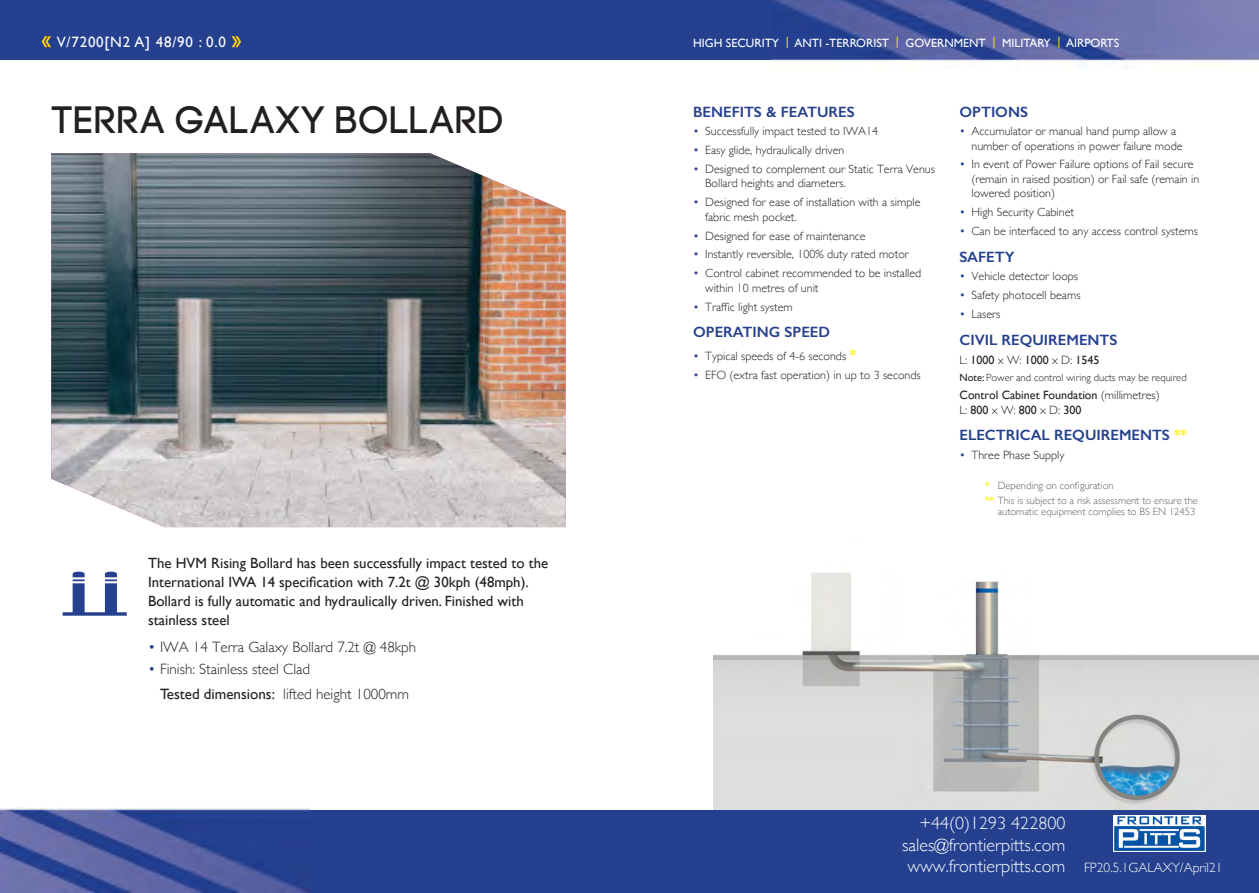
<style>
.page{position:relative;width:1259px;height:893px;background:#fff}
.page>*{position:absolute;margin:0;border:0;box-sizing:border-box;transform-origin:0 0}
.t1{font:38.1px "Code Pro";color:#231f20}
.t2{font:300 18px/21.6px "Gill Sans";color:#f7fcff;text-align:right}
.t3{font:300 15px/24.6px "Gill Sans";color:#231f20}
.t4{font:600 15px "Gill Sans";color:#25408e}
.t5{font:15px "Gill Sans";letter-spacing:.05em;color:#fff}
.t6{font:14.85px/19px "Gill Sans";color:#231f20}
.t7{font:300 13.5px "Gill Sans";color:#f7fcff}
.t8{font:300 12px/14.4px "Gill Sans";color:#231f20}
.t9{font:12px/14.4px "Gill Sans";color:#231f20}
.t10{font:12px "Gill Sans";color:#fff}
.t11{font:300 10.5px/15.6px "Gill Sans";color:#656263}
.t12{font:300 10.5px "Gill Sans";color:#231f20}
.s1{color:#fff200}
.s2{color:#25408e}
.s3{font-weight:600;font-size:15px;color:#fff200}
.s4{font-weight:400}
.s5{font-weight:300}
.s6{font-weight:600;color:#fff200}
.s7{font-size:18px}
</style>
<div class="page">
<img style="left:714px;top:572px;width:544px;height:238px">
<div style="left:0;top:810px;width:1259px;height:83px;background:#25408e"></div>
<img style="left:0;top:807px;width:309px;height:86px">
<div style="left:0;top:0;width:1259px;height:60px;background:#25408e"></div>
<img style="left:771px;top:0;width:488px;height:68px">
<img style="left:51px;top:153px;width:515px;height:374px">
<svg style="left:63px;top:572px;width:64px;height:44px"></svg>
<svg style="left:42px;top:36px;width:9px;height:11px"></svg>
<svg style="left:232px;top:36px;width:9px;height:11px"></svg>
<img style="left:1113px;top:816px;width:92px;height:35px">
<p class="t5" style="left:57px;top:37px;width:171px">V/7200[N2 A] 48/90 : 0.0</p>
<p class="t10" style="left:693px;top:38px;width:427px">HIGH SECURITY <span class="s1">|</span> ANTI -TERRORIST <span class="s1">|</span> GOVERNMENT <span class="s1">|</span> MILITARY <span class="s1">|</span> AIRPORTS</p>
<h1 class="t1" style="left:51px;top:104px;width:454px">TERRA GALAXY BOLLARD</h1>
<p class="t4" style="left:693px;top:106px;width:163px">BENEFITS &amp; FEATURES</p>
<p class="t8" style="left:693px;top:125px;width:186px"><span class="s2">•</span> Successfully impact tested to IWA14</p>
<p class="t8" style="left:693px;top:144px;width:153px"><span class="s2">•</span> Easy glide, hydraulically driven</p>
<p class="t8" style="left:705px;top:163px;width:231px;text-indent:-12px"><span class="s2">•</span> Designed to complement our Static Terra Venus<br>Bollard heights and diameters.</p>
<p class="t8" style="left:705px;top:196px;width:217px;text-indent:-12px"><span class="s2">•</span> Designed for ease of installation with a simple fabric mesh pocket.</p>
<p class="t8" style="left:693px;top:230px;width:174px"><span class="s2">•</span> Designed for ease of maintenance</p>
<p class="t8" style="left:693px;top:249px;width:217px"><span class="s2">•</span> Instantly reversible, 100% duty rated motor</p>
<p class="t8" style="left:705px;top:267px;width:218px;text-indent:-12px"><span class="s2">•</span> Control cabinet recommended to be installed within 10 metres of unit</p>
<p class="t8" style="left:693px;top:301px;width:101px"><span class="s2">•</span> Traffic light system</p>
<p class="t4" style="left:693px;top:327px;width:138px">OPERATING SPEED</p>
<p class="t8" style="left:693px;top:350px;width:164px"><span class="s2">•</span> Typical speeds of 4-6 seconds <span class="s3">*</span></p>
<p class="t8" style="left:693px;top:369px;width:229px"><span class="s2">•</span> EFO (extra fast operation) in up to 3 seconds</p>
<p class="t6" style="left:148px;top:555px;width:402px">The HVM Rising Bollard has been successfully impact tested to the International IWA 14 specification with 7.2t @ 30kph (48mph).<br>Bollard is fully automatic and hydraulically driven. Finished with stainless steel</p>
<p class="t3" style="left:148px;top:636px;width:270px"><span class="s2">•</span> IWA 14 Terra Galaxy Bollard 7.2t @ 48kph</p>
<p class="t3" style="left:160px;top:659px;width:250px;text-indent:-12px"><span class="s2">•</span> Finish: Stainless steel Clad<br><span class="s4">Tested dimensions:</span> lifted height 1000mm</p>
<p class="t4" style="left:959px;top:106px;width:70px">OPTIONS</p>
<p class="t8" style="left:971px;top:125px;width:213px;text-indent:-12px"><span class="s2">•</span> Accumulator or manual hand pump allow a number of operations in power failure mode</p>
<p class="t8" style="left:971px;top:159px;width:229px;text-indent:-12px"><span class="s2">•</span> In event of Power Failure options of Fail secure (remain in raised position) or Fail safe (remain in lowered position)</p>
<p class="t8" style="left:959px;top:206px;width:116px"><span class="s2">•</span> High Security Cabinet</p>
<p class="t8" style="left:959px;top:225px;width:240px"><span class="s2">•</span> Can be interfaced to any access control systems</p>
<p class="t4" style="left:959px;top:251px;width:57px">SAFETY</p>
<p class="t8" style="left:959px;top:271px;width:120px"><span class="s2">•</span> Vehicle detector loops</p>
<p class="t8" style="left:959px;top:289px;width:123px"><span class="s2">•</span> Safety photocell beams</p>
<p class="t8" style="left:959px;top:308px;width:42px"><span class="s2">•</span> Lasers</p>
<p class="t4" style="left:959px;top:334px;width:159px">CIVIL REQUIREMENTS</p>
<p class="t9" style="left:959px;top:354px;width:142px"><span class="s5">L:</span> 1000 <span class="s5">x W:</span> 1000 <span class="s5">x D:</span> 1545</p>
<p class="t12" style="left:959px;top:373px;width:229px"><span class="s4">Note:</span> Power and control wiring ducts may be required</p>
<p class="t9" style="left:959px;top:389px;width:202px">Control Cabinet Foundation <span class="s5">(millimetres)<br>L:</span> 800 <span class="s5">x W:</span> 800 <span class="s5">x D:</span> 300</p>
<p class="t4" style="left:959px;top:429px;width:229px">ELECTRICAL REQUIREMENTS <span class="s1">**</span></p>
<p class="t8" style="left:959px;top:449px;width:107px"><span class="s2">•</span> Three Phase Supply</p>
<p class="t11" style="left:985px;top:478px;width:214px"><span class="s6">*</span> Depending on configuration<br><span class="s6">**</span> This is subject to a risk assessment to ensure the</p>
<p class="t11" style="left:998px;top:505px;width:199px">automatic equipment complies to BS EN 12453</p>
<h2 class="t2" style="left:902px;top:812px;width:165px">+44(0)1293 422800 sales@frontierpitts.com</h2>
<p class="t7" style="left:907px;top:857px;width:317px"><span class="s7">www.frontierpitts.com</span> FP20.5.1GALAXY/April21</p>
</div>
